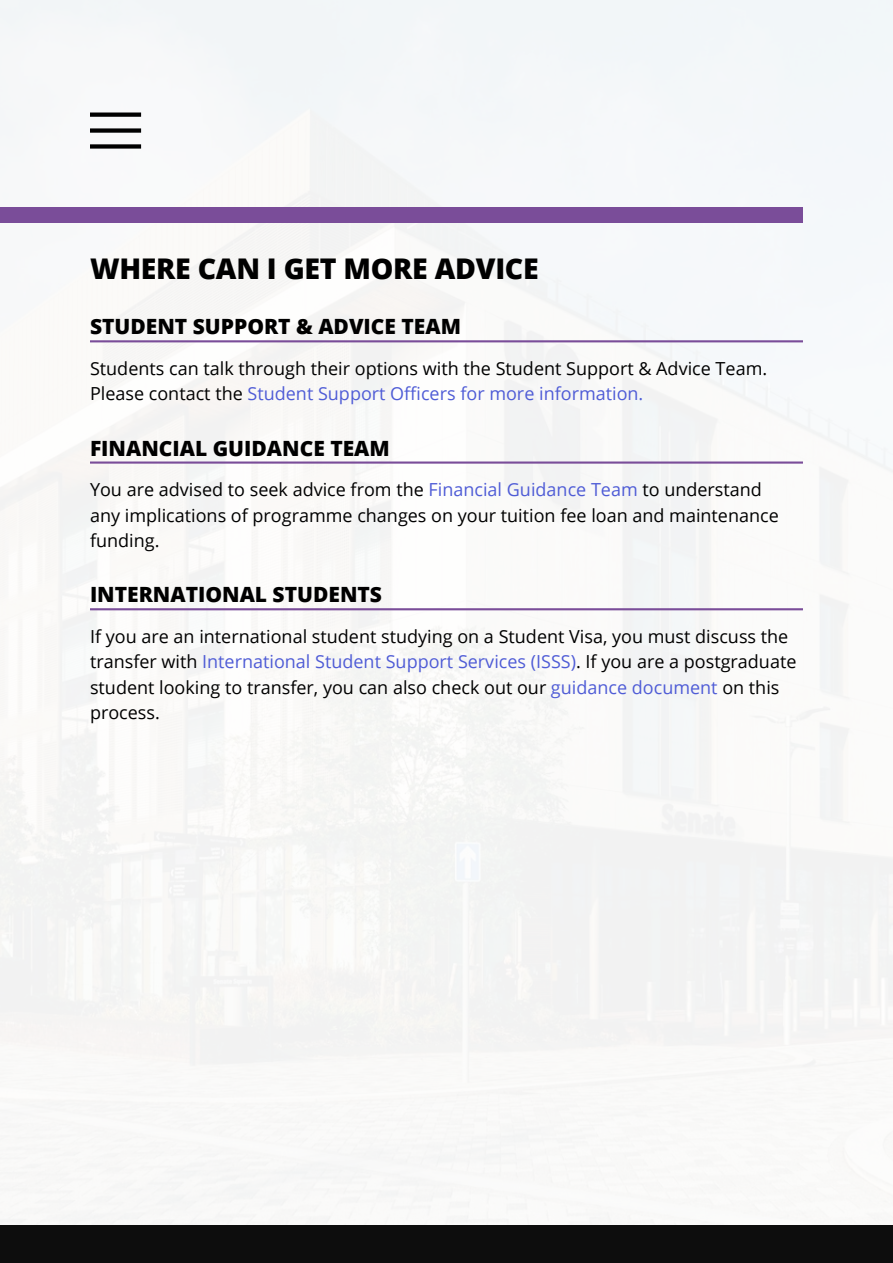
<style>
.page{position:relative;width:893px;height:1263px;background:#f7f8f8}
.page>*{position:absolute;margin:0;border:0;box-sizing:border-box;transform-origin:0 0}
.t1{font:800 28.5px "Open Sans";letter-spacing:-.01em;color:#000}
.line{font:800 21px "Open Sans";color:#000}
.t2{font:18px/25.5px "Open Sans";color:#000}
.s1{color:#4f5cd6}
</style>
<div class="page">
<div style="left:90px;top:144px;width:51px;height:5px;background:#000"></div>
<div style="left:90px;top:128px;width:51px;height:5px;background:#000"></div>
<svg style="left:90px;top:113px;width:51px;height:4px"></svg>
<div style="left:0;top:1226px;width:893px;height:37px;background:#0d0d0d"></div>
<hr style="left:90px;top:340px;width:713px;height:2px;background:#7a4d99">
<hr style="left:90px;top:461px;width:713px;height:3px;background:#7a4d99">
<hr style="left:90px;top:608px;width:713px;height:2px;background:#7a4d99">
<div style="left:0;top:207px;width:803px;height:15px;background:#7a4d99"></div>
<p class="t1" style="left:90px;top:247px;width:450px">WHERE CAN I GET MORE ADVICE</p>
<p class="line" style="left:90px;top:311px;width:373px">STUDENT SUPPORT &amp; ADVICE TEAM</p>
<p class="t2" style="left:90px;top:355px;width:679px">Students can talk through their options with the Student Support &amp; Advice Team.<br>Please contact the <span class="s1">Student Support Officers for more information.</span></p>
<p class="line" style="left:90px;top:432px;width:301px">FINANCIAL GUIDANCE TEAM</p>
<p class="t2" style="left:90px;top:476px;width:690px">You are advised to seek advice from the <span class="s1">Financial Guidance Team</span> to understand any implications of programme changes on your tuition fee loan and maintenance funding.</p>
<p class="line" style="left:90px;top:579px;width:294px">INTERNATIONAL STUDENTS</p>
<p class="t2" style="left:90px;top:623px;width:708px">If you are an international student studying on a Student Visa, you must discuss the transfer with <span class="s1">International Student Support Services (ISSS)</span>. If you are a postgraduate student looking to transfer, you can also check out our <span class="s1">guidance document</span> on this process.</p>
</div>
